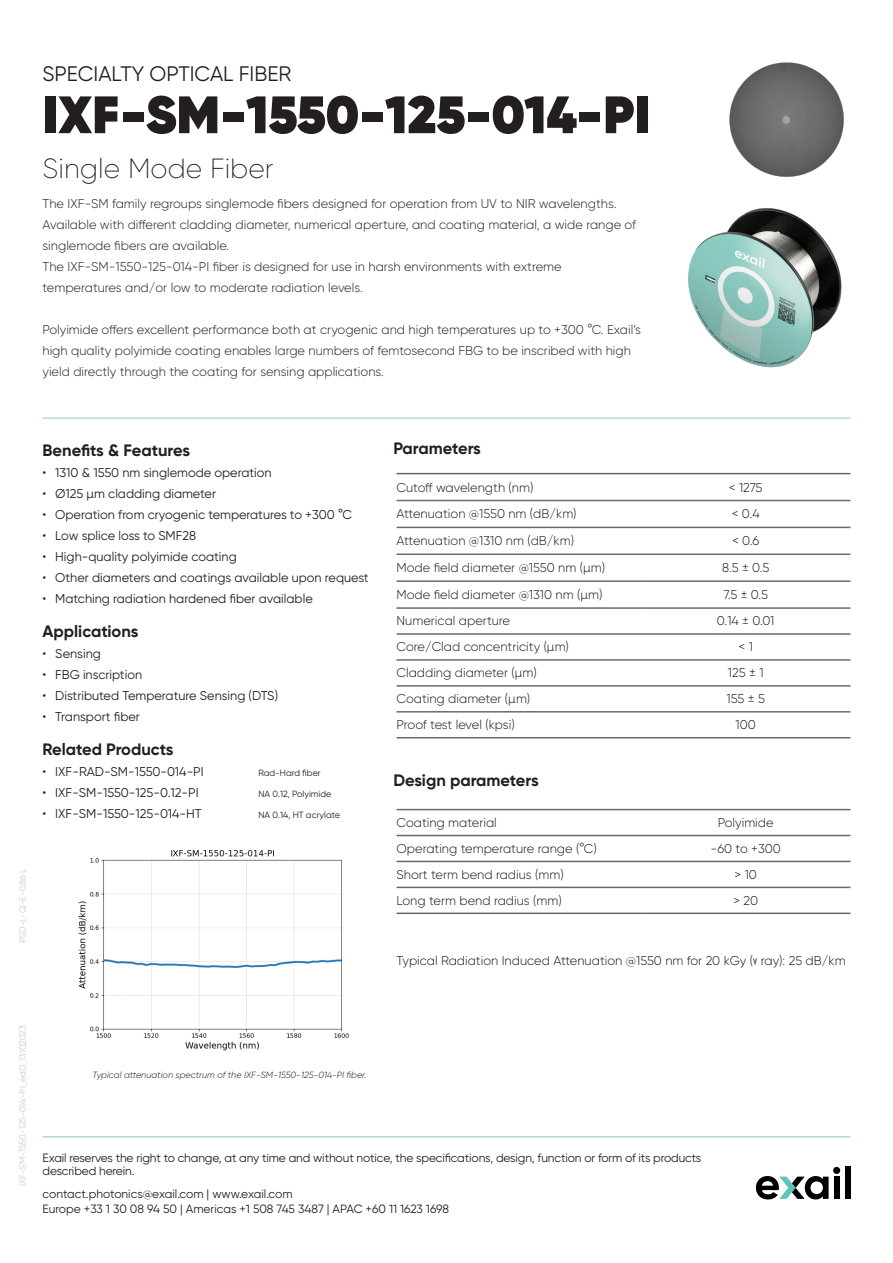
<style>
.page{position:relative;width:893px;height:1263px;background:#fff}
.page>*{position:absolute;margin:0;border:0;box-sizing:border-box;transform-origin:0 0}
.t1{font:800 52.5px "Gilroy";color:#231f20}
.t2{font:200 27.75px "Gilroy";color:#231f20}
.t3{font:21px "Gilroy";color:#231f20}
.Subheader_then_Bullet{font:700 16.5px "Gilroy";color:#231f20}
.t4{font:300 12.75px/21px "Gilroy";color:#231f20}
.Table_-_Body{font:300 12.75px "Gilroy";color:#1a1a18}
.t5{font:12.75px "Gilroy";color:#231f20}
.Table_-_Body_Center{font:300 12.75px "Gilroy";color:#1a1a18}
.Footer_-_Bodytext_2{font:12px "Gilroy";letter-spacing:-.01em;color:#231f20}
.Folio{font:12px "Gilroy";color:#231f20}
.t6{font:italic 300 9px "Gilroy";color:#1a1a18}
.t7{font:300 9px "Gilroy";letter-spacing:-.005em;color:#bcbdc0}
.t8{font:9px "Gilroy";color:#231f20}
.s1{font-family:"Arial";font-weight:400}
</style>
<div class="page">
<img style="left:78px;top:850px;width:271px;height:201px">
<hr style="left:396px;top:473px;width:245px;height:1px;background:#696969">
<hr style="left:641px;top:473px;width:209px;height:1px;background:#696969">
<hr style="left:396px;top:500px;width:245px;height:1px;background:#696969">
<hr style="left:641px;top:500px;width:209px;height:1px;background:#696969">
<hr style="left:396px;top:527px;width:245px;height:1px;background:#696969">
<hr style="left:641px;top:527px;width:209px;height:1px;background:#696969">
<hr style="left:396px;top:553px;width:245px;height:2px;background:#696969">
<hr style="left:641px;top:553px;width:209px;height:2px;background:#696969">
<hr style="left:396px;top:580px;width:245px;height:2px;background:#696969">
<hr style="left:641px;top:580px;width:209px;height:2px;background:#696969">
<hr style="left:396px;top:607px;width:245px;height:2px;background:#696969">
<hr style="left:641px;top:607px;width:209px;height:2px;background:#696969">
<hr style="left:396px;top:633px;width:245px;height:2px;background:#696969">
<hr style="left:641px;top:633px;width:209px;height:2px;background:#696969">
<hr style="left:396px;top:659px;width:245px;height:2px;background:#696969">
<hr style="left:641px;top:659px;width:209px;height:2px;background:#696969">
<hr style="left:396px;top:685px;width:245px;height:2px;background:#696969">
<hr style="left:641px;top:685px;width:209px;height:2px;background:#696969">
<hr style="left:396px;top:711px;width:245px;height:1px;background:#696969">
<hr style="left:641px;top:711px;width:209px;height:1px;background:#696969">
<hr style="left:396px;top:737px;width:245px;height:1px;background:#696969">
<hr style="left:641px;top:737px;width:209px;height:1px;background:#696969">
<hr style="left:396px;top:809px;width:245px;height:1px;background:#696969">
<hr style="left:641px;top:809px;width:209px;height:1px;background:#696969">
<hr style="left:396px;top:835px;width:245px;height:1px;background:#696969">
<hr style="left:641px;top:835px;width:209px;height:1px;background:#696969">
<hr style="left:396px;top:861px;width:245px;height:1px;background:#696969">
<hr style="left:641px;top:861px;width:209px;height:1px;background:#696969">
<hr style="left:396px;top:887px;width:245px;height:1px;background:#696969">
<hr style="left:641px;top:887px;width:209px;height:1px;background:#696969">
<hr style="left:396px;top:912px;width:245px;height:2px;background:#696969">
<hr style="left:641px;top:912px;width:209px;height:2px;background:#696969">
<hr style="left:43px;top:418px;width:807px;height:1px;background:#8eccc3">
<img style="left:688px;top:208px;width:154px;height:160px">
<div style="left:845px;top:1166px;width:5px;height:33px;background:#000001"></div>
<svg style="left:756px;top:1167px;width:84px;height:32px"></svg>
<hr style="left:43px;top:1136px;width:807px;height:1px;background:#80c9c0">
<img style="left:729px;top:62px;width:115px;height:115px">
<p class="t3" style="left:43px;top:60px;width:250px">SPECIALTY OPTICAL FIBER</p>
<p class="t1" style="left:43px;top:81px;width:609px">IXF-SM-1550-125-014-PI</p>
<p class="t2" style="left:43px;top:152px;width:233px">Single Mode Fiber</p>
<p class="t4" style="left:43px;top:193px;width:595px">The IXF-SM family regroups singlemode fibers designed for operation from UV to NIR wavelengths.<br>Available with different cladding diameter, numerical aperture, and coating material, a wide range of singlemode fibers are available.</p>
<p class="t4" style="left:43px;top:256px;width:521px">The IXF-SM-1550-125-014-PI fiber is designed for use in harsh environments with extreme temperatures and/or low to moderate radiation levels.</p>
<p class="t4" style="left:43px;top:319px;width:600px">Polyimide offers excellent performance both at cryogenic and high temperatures up to +300 °C. Exail’s</p>
<p class="t4" style="left:43px;top:340px;width:590px">high quality polyimide coating enables large numbers of femtosecond FBG to be inscribed with high</p>
<p class="t4" style="left:43px;top:361px;width:343px">yield directly through the coating for sensing applications.</p>
<p class="t7" style="left:17px;top:943px;width:76px;rotate:-90deg">PSD-L-Q-E-086 L</p>
<p class="Subheader_then_Bullet" style="left:43px;top:440px;width:149px">Benefits &amp; Features</p>
<p class="Subheader_then_Bullet" style="left:393px;top:438px;width:89px">Parameters</p>
<p class="t5" style="left:43px;top:465px;width:231px">• 1310 &amp; 1550 nm singlemode operation</p>
<p class="t5" style="left:43px;top:486px;width:175px">• Ø125 µm cladding diameter</p>
<p class="t5" style="left:43px;top:507px;width:311px">• Operation from cryogenic temperatures to +300 °C</p>
<p class="t5" style="left:43px;top:528px;width:155px">• Low splice loss to SMF28</p>
<p class="t5" style="left:43px;top:549px;width:196px">• High-quality polyimide coating</p>
<p class="t5" style="left:43px;top:570px;width:328px">• Other diameters and coatings available upon request</p>
<p class="t5" style="left:43px;top:591px;width:272px">• Matching radiation hardened fiber available</p>
<p class="Subheader_then_Bullet" style="left:43px;top:621px;width:98px">Applications</p>
<p class="t5" style="left:43px;top:646px;width:60px">• Sensing</p>
<p class="t5" style="left:43px;top:667px;width:101px">• FBG inscription</p>
<p class="t5" style="left:43px;top:688px;width:237px">• Distributed Temperature Sensing (DTS)</p>
<p class="t5" style="left:43px;top:709px;width:99px">• Transport fiber</p>
<p class="Subheader_then_Bullet" style="left:43px;top:738px;width:132px">Related Products</p>
<p class="t5" style="left:43px;top:763px;width:163px">• IXF-RAD-SM-1550-014-PI</p>
<p class="t8" style="left:259px;top:767px;width:64px">Rad-Hard fiber</p>
<p class="t5" style="left:43px;top:784px;width:158px">• IXF-SM-1550-125-0.12-PI</p>
<p class="t8" style="left:259px;top:788px;width:74px">NA 0.12, Polyimide</p>
<p class="t5" style="left:43px;top:805px;width:161px">• IXF-SM-1550-125-014-HT</p>
<p class="t8" style="left:259px;top:809px;width:83px">NA 0.14, HT acrylate</p>
<p class="Table_-_Body" style="left:396px;top:479px;width:138px">Cutoff wavelength (nm)</p>
<p class="Table_-_Body_Center" style="left:729px;top:479px;width:35px">&lt; 1275</p>
<p class="Table_-_Body" style="left:396px;top:506px;width:182px">Attenuation @1550 nm (dB/km)</p>
<p class="Table_-_Body_Center" style="left:732px;top:506px;width:29px">&lt; 0.4</p>
<p class="Table_-_Body" style="left:396px;top:533px;width:179px">Attenuation @1310 nm (dB/km)</p>
<p class="Table_-_Body_Center" style="left:732px;top:533px;width:29px">&lt; 0.6</p>
<p class="Table_-_Body" style="left:396px;top:560px;width:210px">Mode field diameter @1550 nm (µm)</p>
<p class="Table_-_Body_Center" style="left:722px;top:560px;width:49px">8.5 ± 0.5</p>
<p class="Table_-_Body" style="left:396px;top:587px;width:207px">Mode field diameter @1310 nm (µm)</p>
<p class="Table_-_Body_Center" style="left:723px;top:587px;width:46px">7.5 ± 0.5</p>
<p class="Table_-_Body" style="left:396px;top:613px;width:115px">Numerical aperture</p>
<p class="Table_-_Body_Center" style="left:717px;top:613px;width:59px">0.14 ± 0.01</p>
<p class="Table_-_Body" style="left:396px;top:639px;width:174px">Core/Clad concentricity (µm)</p>
<p class="Table_-_Body_Center" style="left:739px;top:639px;width:16px">&lt; 1</p>
<p class="Table_-_Body" style="left:396px;top:665px;width:142px">Cladding diameter (µm)</p>
<p class="Table_-_Body_Center" style="left:728px;top:665px;width:37px">125 ± 1</p>
<p class="Table_-_Body" style="left:396px;top:691px;width:135px">Coating diameter (µm)</p>
<p class="Table_-_Body_Center" style="left:726px;top:691px;width:40px">155 ± 5</p>
<p class="Table_-_Body" style="left:396px;top:717px;width:120px">Proof test level (kpsi)</p>
<p class="Table_-_Body_Center" style="left:736px;top:717px;width:22px">100</p>
<p class="Subheader_then_Bullet" style="left:393px;top:770px;width:147px">Design parameters</p>
<p class="Table_-_Body" style="left:396px;top:815px;width:102px">Coating material</p>
<p class="Table_-_Body_Center" style="left:718px;top:815px;width:57px">Polyimide</p>
<p class="Table_-_Body" style="left:396px;top:841px;width:202px">Operating temperature range (°C)</p>
<p class="Table_-_Body_Center" style="left:710px;top:841px;width:72px">-60 to +300</p>
<p class="Table_-_Body" style="left:396px;top:867px;width:169px">Short term bend radius (mm)</p>
<p class="Table_-_Body_Center" style="left:734px;top:867px;width:24px">&gt; 10</p>
<p class="Table_-_Body" style="left:396px;top:892px;width:167px">Long term bend radius (mm)</p>
<p class="Table_-_Body_Center" style="left:733px;top:892px;width:26px">&gt; 20</p>
<p class="Table_-_Body" style="left:396px;top:953px;width:451px">Typical Radiation Induced Attenuation @1550 nm for 20 kGy (<span class="s1">ᵞ</span> ray): 25 dB/km</p>
<p class="t7" style="left:17px;top:1186px;width:163px;rotate:-90deg">IXF-SM-1550-125-014-PI_edD_13102023</p>
<p class="t6" style="left:92px;top:1069px;width:275px">Typical attenuation spectrum of the IXF-SM-1550-125-014-PI fiber.</p>
<p class="Footer_-_Bodytext_2" style="left:43px;top:1150px;width:660px">Exail reserves the right to change, at any time and without notice, the specifications, design, function or form of its products</p>
<p class="Footer_-_Bodytext_2" style="left:43px;top:1163px;width:93px">described herein.</p>
<p class="Folio" style="left:43px;top:1187px;width:252px">contact.photonics@exail.com | www.exail.com</p>
<p class="Folio" style="left:43px;top:1202px;width:408px">Europe +33 1 30 08 94 50 | Americas +1 508 745 3487 | APAC +60 11 1623 1698</p>
</div>
